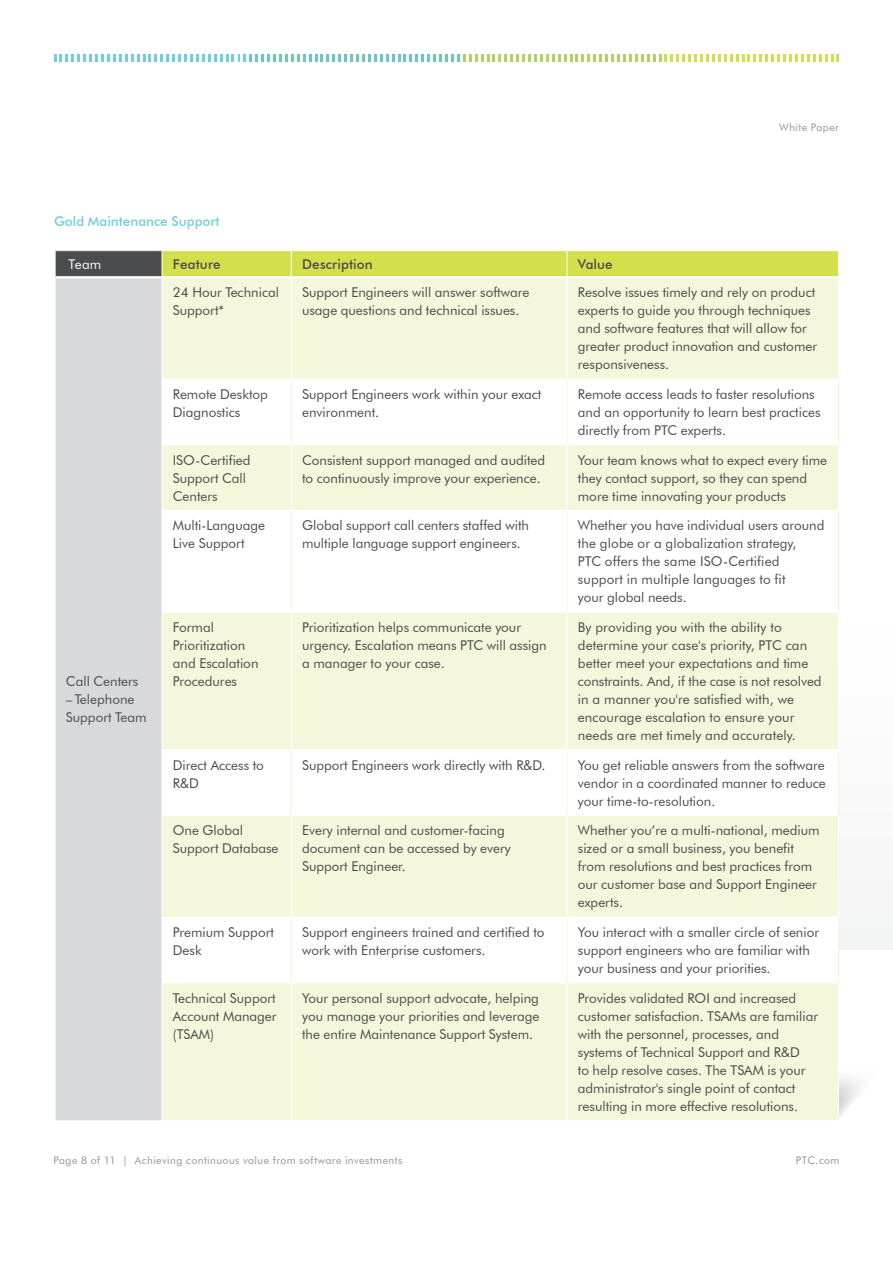
<style>
.page{position:relative;width:893px;height:1263px;background:#fff}
.page>*{position:absolute;margin:0;border:0;box-sizing:border-box;transform-origin:0 0}
.t1{font:13.5px/18px "Futura BT";color:#4b4c4d}
.t2{font:500 13.5px "Futura BT";letter-spacing:.005em;color:#4b4c4d}
.t3{font:500 13.5px "Futura BT";color:#71cee1}
.t4{font:13.5px "Futura BT";color:#fff}
.t5{font:10.5px "Futura BT";letter-spacing:.045em;color:#919396}
</style>
<div class="page">
<svg style="left:54px;top:54px;width:785px;height:8px"></svg>
<svg style="left:839px;top:1077px;width:21px;height:40px"></svg>
<div style="left:55px;top:251px;width:107px;height:26px;background:#4b4c4d"></div>
<div style="left:55px;top:277px;width:107px;height:844px;background:#d8d9db"></div>
<div style="left:163px;top:278px;width:675px;height:842px;background:#f4f7db"></div>
<svg style="left:163px;top:380px;width:675px;height:602px;fill:#f4f7dc"></svg>
<hr style="left:55px;top:277px;width:1px;height:102px;background:#fff">
<hr style="left:291px;top:278px;width:1px;height:101px;background:#fff">
<hr style="left:567px;top:278px;width:1px;height:101px;background:#fff">
<hr style="left:55px;top:379px;width:1px;height:66px;background:#fff">
<hr style="left:162px;top:379px;width:129px;height:1px;background:#fff">
<hr style="left:291px;top:379px;width:276px;height:1px;background:#fff">
<hr style="left:567px;top:379px;width:272px;height:1px;background:#fff">
<hr style="left:55px;top:445px;width:1px;height:65px;background:#fff">
<hr style="left:162px;top:444px;width:129px;height:1px;background:#fff">
<hr style="left:291px;top:444px;width:276px;height:1px;background:#fff">
<hr style="left:291px;top:445px;width:1px;height:65px;background:#fff">
<hr style="left:567px;top:444px;width:272px;height:1px;background:#fff">
<hr style="left:567px;top:445px;width:1px;height:65px;background:#fff">
<hr style="left:55px;top:510px;width:1px;height:102px;background:#fff">
<hr style="left:162px;top:510px;width:129px;height:1px;background:#fff">
<hr style="left:291px;top:510px;width:276px;height:1px;background:#fff">
<hr style="left:567px;top:510px;width:272px;height:1px;background:#fff">
<hr style="left:55px;top:612px;width:1px;height:138px;background:#fff">
<hr style="left:162px;top:612px;width:129px;height:1px;background:#fff">
<hr style="left:291px;top:612px;width:276px;height:1px;background:#fff">
<hr style="left:291px;top:612px;width:1px;height:137px;background:#fff">
<hr style="left:567px;top:612px;width:272px;height:1px;background:#fff">
<hr style="left:567px;top:612px;width:1px;height:137px;background:#fff">
<hr style="left:55px;top:750px;width:1px;height:65px;background:#fff">
<hr style="left:162px;top:749px;width:129px;height:1px;background:#fff">
<hr style="left:291px;top:749px;width:276px;height:1px;background:#fff">
<hr style="left:567px;top:749px;width:272px;height:1px;background:#fff">
<hr style="left:55px;top:815px;width:1px;height:102px;background:#fff">
<hr style="left:162px;top:815px;width:129px;height:1px;background:#fff">
<hr style="left:291px;top:815px;width:276px;height:1px;background:#fff">
<hr style="left:291px;top:816px;width:1px;height:101px;background:#fff">
<hr style="left:567px;top:815px;width:272px;height:1px;background:#fff">
<hr style="left:567px;top:816px;width:1px;height:101px;background:#fff">
<hr style="left:55px;top:917px;width:1px;height:66px;background:#fff">
<hr style="left:162px;top:917px;width:129px;height:1px;background:#fff">
<hr style="left:291px;top:917px;width:276px;height:1px;background:#fff">
<hr style="left:567px;top:917px;width:272px;height:1px;background:#fff">
<hr style="left:55px;top:983px;width:1px;height:137px;background:#fff">
<hr style="left:55px;top:1120px;width:107px;height:1px;background:#fff">
<svg style="left:55px;top:251px;width:1px;height:26px"></svg>
<div style="left:162px;top:251px;width:677px;height:26px;background:#d4df4c"></div>
<hr style="left:291px;top:379px;width:1px;height:65px;background:#f4f7db">
<hr style="left:567px;top:379px;width:1px;height:65px;background:#f4f7db">
<hr style="left:838px;top:379px;width:1px;height:65px;background:#f4f7db">
<hr style="left:291px;top:511px;width:1px;height:101px;background:#f4f7db">
<hr style="left:567px;top:511px;width:1px;height:101px;background:#f4f7db">
<hr style="left:838px;top:511px;width:1px;height:101px;background:#f4f7db">
<hr style="left:291px;top:750px;width:1px;height:65px;background:#f4f7db">
<hr style="left:567px;top:750px;width:1px;height:65px;background:#f4f7db">
<hr style="left:838px;top:750px;width:1px;height:65px;background:#f4f7db">
<hr style="left:291px;top:918px;width:1px;height:64px;background:#f4f7db">
<hr style="left:567px;top:918px;width:1px;height:64px;background:#f4f7db">
<hr style="left:838px;top:918px;width:1px;height:64px;background:#f4f7db">
<hr style="left:56px;top:276px;width:106px;height:2px;background:#fff">
<hr style="left:162px;top:276px;width:129px;height:2px;background:#fff">
<hr style="left:291px;top:276px;width:276px;height:2px;background:#fff">
<hr style="left:567px;top:276px;width:271px;height:2px;background:#fff">
<hr style="left:162px;top:982px;width:129px;height:1px;background:#fff">
<hr style="left:291px;top:982px;width:276px;height:1px;background:#fff">
<hr style="left:567px;top:982px;width:272px;height:1px;background:#fff">
<hr style="left:291px;top:983px;width:1px;height:137px;background:#fff">
<hr style="left:567px;top:983px;width:1px;height:137px;background:#fff">
<p class="t3" style="left:54px;top:213px;width:167px">Gold Maintenance Support</p>
<p class="t4" style="left:69px;top:256px;width:34px">Team</p>
<p class="t2" style="left:173px;top:256px;width:49px">Feature</p>
<p class="t2" style="left:302px;top:256px;width:72px">Description</p>
<p class="t2" style="left:578px;top:256px;width:36px">Value</p>
<p class="t5" style="left:779px;top:121px;width:61px">White Paper</p>
<p class="t1" style="left:66px;top:672px;width:74px">Call Centers</p>
<p class="t1" style="left:66px;top:690px;width:82px">– Telephone<br>Support Team</p>
<p class="t1" style="left:173px;top:283px;width:108px">24 Hour Technical<br>Support*</p>
<p class="t1" style="left:302px;top:283px;width:229px">Support Engineers will answer software usage questions and technical issues.</p>
<p class="t1" style="left:578px;top:283px;width:241px">Resolve issues timely and rely on product experts to guide you through techniques and software features that will allow for greater product innovation and customer responsiveness.</p>
<p class="t1" style="left:173px;top:385px;width:97px">Remote Desktop<br>Diagnostics</p>
<p class="t1" style="left:302px;top:385px;width:241px">Support Engineers work within your exact environment.</p>
<p class="t1" style="left:578px;top:385px;width:244px">Remote access leads to faster resolutions and an opportunity to learn best practices directly from PTC experts.</p>
<p class="t1" style="left:173px;top:451px;width:79px">ISO-Certified<br>Support Call<br>Centers</p>
<p class="t1" style="left:302px;top:451px;width:245px">Consistent support managed and audited to continuously improve your experience.</p>
<p class="t1" style="left:578px;top:451px;width:251px">Your team knows what to expect every time they contact support, so they can spend more time innovating your products</p>
<p class="t1" style="left:173px;top:516px;width:94px">Multi-Language<br>Live Support</p>
<p class="t1" style="left:302px;top:516px;width:228px">Global support call centers staffed with multiple language support engineers.</p>
<p class="t1" style="left:578px;top:516px;width:248px">Whether you have individual users around the globe or a globalization strategy,<br>PTC offers the same ISO-Certified support in multiple languages to fit<br>your global needs.</p>
<p class="t1" style="left:173px;top:618px;width:87px">Formal<br>Prioritization and Escalation<br>Procedures</p>
<p class="t1" style="left:302px;top:618px;width:246px">Prioritization helps communicate your urgency. Escalation means PTC will assign a manager to your case.</p>
<p class="t1" style="left:578px;top:618px;width:245px">By providing you with the ability to determine your case's priority, PTC can better meet your expectations and time constraints. And, if the case is not resolved in a manner you're satisfied with, we encourage escalation to ensure your needs are met timely and accurately.</p>
<p class="t1" style="left:173px;top:756px;width:93px">Direct Access to<br>R&amp;D</p>
<p class="t1" style="left:302px;top:756px;width:245px">Support Engineers work directly with R&amp;D.</p>
<p class="t1" style="left:578px;top:756px;width:249px;text-align:justify">You get reliable answers from the software vendor in a coordinated manner to reduce your time-to-resolution.</p>
<p class="t1" style="left:173px;top:821px;width:107px">One Global<br>Support Database</p>
<p class="t1" style="left:302px;top:821px;width:210px">Every internal and customer-facing document can be accessed by every<br>Support Engineer.</p>
<p class="t1" style="left:578px;top:821px;width:243px">Whether you’re a multi-national, medium sized or a small business, you benefit from resolutions and best practices from our customer base and Support Engineer experts.</p>
<p class="t1" style="left:173px;top:923px;width:103px">Premium Support<br>Desk</p>
<p class="t1" style="left:302px;top:923px;width:244px">Support engineers trained and certified to work with Enterprise customers.</p>
<p class="t1" style="left:578px;top:923px;width:243px">You interact with a smaller circle of senior support engineers who are familiar with your business and your priorities.</p>
<p class="t1" style="left:173px;top:989px;width:105px;text-align:justify">Technical Support Account Manager (TSAM)</p>
<p class="t1" style="left:302px;top:989px;width:239px;text-align:justify">Your personal support advocate, helping you manage your priorities and leverage the entire Maintenance Support System.</p>
<p class="t1" style="left:578px;top:989px;width:242px">Provides validated ROI and increased customer satisfaction. TSAMs are familiar with the personnel, processes, and systems of Technical Support and R&amp;D<br>to help resolve cases. The TSAM is your administrator's single point of contact resulting in more effective resolutions.</p>
<p class="t5" style="left:53px;top:1154px;width:350px">Page 8 of 11 | Achieving continuous value from software investments</p>
<p class="t5" style="left:796px;top:1154px;width:45px">PTC.com</p>
</div>
